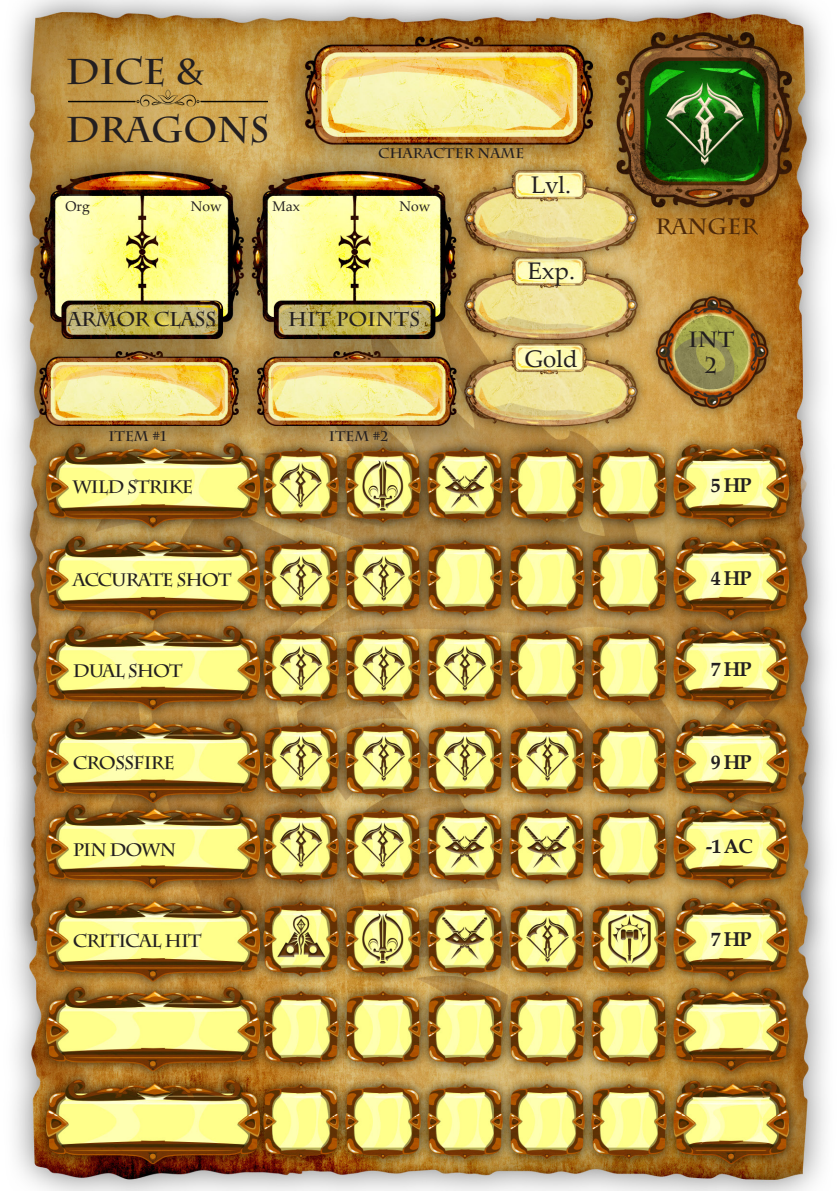
<style>
.page{position:relative;width:840px;height:1191px;background:#fff}
.page>*{position:absolute;margin:0;border:0;box-sizing:border-box;transform-origin:0 0}
.t1{font:700 35.8px/58px "Charlemagne Std";letter-spacing:-.005em;color:#231f20}
.t2{font:24px "Palatino Linotype";color:#231f20}
.t3{font:700 22px "Charlemagne Std";color:#4d290a}
.t4{font:700 22px/26.4px "Charlemagne Std";color:#231f20;text-align:center}
.t5{font:700 20px "Palatino Linotype";letter-spacing:-.05em;color:#231f20}
.t6{font:700 20px "Charlemagne Std";letter-spacing:-.02em;color:#231f20}
.t7{font:700 20px "Charlemagne Std";color:#231f20}
.t8{font:700 18px "Charlemagne Std";letter-spacing:-.05em;color:#231f20}
.t9{font:700 14px "Charlemagne Std";color:#231f20}
.t10{font:14px "Palatino Linotype";color:#231f20}
</style>
<div class="page">
<img style="left:12px;top:0;width:815px;height:1190px">
<img style="left:68px;top:63px;width:199px;height:70px">
<h1 class="t1" style="left:66px;top:43px;width:205px">DICE &amp;<br>DRAGONS</h1>
<p class="t9" style="left:378px;top:145px;width:148px">CHARACTER NAME</p>
<p class="t10" style="left:66px;top:196px;width:26px">Org</p>
<p class="t10" style="left:272px;top:196px;width:29px">Max</p>
<p class="t10" style="left:191px;top:196px;width:32px">Now</p>
<p class="t10" style="left:399px;top:196px;width:32px">Now</p>
<h2 class="t2" style="left:531px;top:167px;width:41px">Lvl.</h2>
<p class="t6" style="left:67px;top:308px;width:150px">ARMOR CLASS</p>
<p class="t7" style="left:287px;top:308px;width:134px">HIT POINTS</p>
<p class="t9" style="left:108px;top:428px;width:60px">ITEM #1</p>
<p class="t9" style="left:329px;top:428px;width:61px">ITEM #2</p>
<h2 class="t2" style="left:527px;top:253px;width:49px">Exp.</h2>
<h2 class="t2" style="left:524px;top:341px;width:55px">Gold</h2>
<p class="t3" style="left:655px;top:213px;width:104px">RANGER</p>
<p class="t4" style="left:687px;top:326px;width:48px">INT<br>2</p>
<p class="t8" style="left:73px;top:476px;width:122px">WILD STRIKE</p>
<p class="t5" style="left:710px;top:471px;width:42px">5 HP</p>
<p class="t8" style="left:73px;top:569px;width:160px">ACCURATE SHOT</p>
<p class="t5" style="left:710px;top:563px;width:42px">4 HP</p>
<p class="t8" style="left:73px;top:660px;width:111px">DUAL SHOT</p>
<p class="t5" style="left:710px;top:654px;width:42px">7 HP</p>
<p class="t8" style="left:73px;top:752px;width:104px">CROSSFIRE</p>
<p class="t5" style="left:710px;top:747px;width:42px">9 HP</p>
<p class="t8" style="left:73px;top:839px;width:105px">PIN DOWN</p>
<p class="t5" style="left:705px;top:832px;width:48px">-1 AC</p>
<p class="t8" style="left:73px;top:930px;width:130px">CRITICAL HIT</p>
<p class="t5" style="left:710px;top:925px;width:42px">7 HP</p>
</div>
